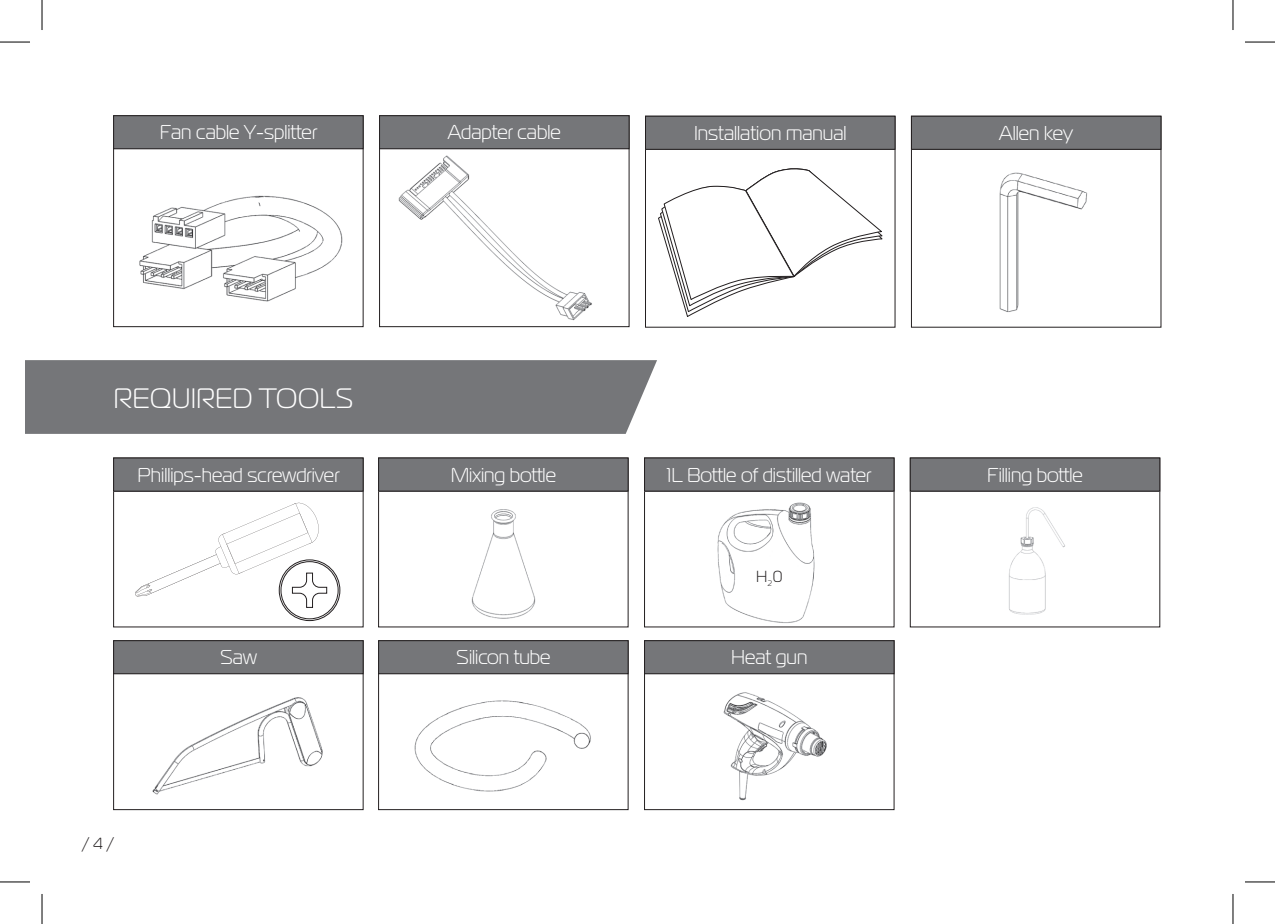
<style>
.page{position:relative;width:1275px;height:924px;background:#fff}
.page>*{position:absolute;margin:0;border:0;box-sizing:border-box;transform-origin:0 0}
.t1{font:28px "Magistral";color:#fff}
.t2{font:20px "Magistral";color:#fff}
.t3{font:16px "Magistral";color:#231f20}
</style>
<div class="page">
<div style="left:25px;top:360px;width:632px;height:73px;background:#757679"></div>
<img style="left:398px;top:155px;width:194px;height:166px">
<img style="left:139px;top:195px;width:204px;height:107px">
<div style="left:113px;top:115px;width:250px;height:212px;border:1px solid #231f20"></div>
<div style="left:379px;top:115px;width:250px;height:212px;border:1px solid #231f20"></div>
<div style="left:114px;top:116px;width:249px;height:33px;background:#757679"></div>
<div style="left:113px;top:115px;width:250px;height:34px;border:1px solid #231f20"></div>
<div style="left:379px;top:116px;width:250px;height:33px;background:#757679"></div>
<div style="left:379px;top:115px;width:250px;height:34px;border:1px solid #231f20"></div>
<div style="left:645px;top:116px;width:250px;height:211px;border:1px solid #231f20"></div>
<div style="left:645px;top:116px;width:250px;height:33px;background:#757679"></div>
<div style="left:645px;top:116px;width:250px;height:33px;border:1px solid #231f20"></div>
<svg style="left:658px;top:168px;width:224px;height:149px"></svg>
<img style="left:471px;top:509px;width:65px;height:110px">
<div style="left:910px;top:458px;width:249px;height:33px;background:#757679"></div>
<div style="left:910px;top:457px;width:250px;height:34px;border:1px solid #231f20"></div>
<img style="left:1009px;top:507px;width:56px;height:108px">
<img style="left:717px;top:502px;width:98px;height:121px">
<div style="left:644px;top:458px;width:250px;height:33px;background:#757679"></div>
<div style="left:644px;top:457px;width:250px;height:34px;border:1px solid #231f20"></div>
<svg style="left:135px;top:502px;width:205px;height:118px"></svg>
<div style="left:114px;top:458px;width:249px;height:33px;background:#757679"></div>
<div style="left:113px;top:457px;width:250px;height:34px;border:1px solid #231f20"></div>
<div style="left:378px;top:458px;width:250px;height:33px;background:#757679"></div>
<div style="left:378px;top:457px;width:250px;height:34px;border:1px solid #231f20"></div>
<img style="left:999px;top:172px;width:89px;height:140px">
<div style="left:911px;top:116px;width:250px;height:211px;border:1px solid #231f20"></div>
<div style="left:911px;top:116px;width:250px;height:33px;background:#757679"></div>
<div style="left:911px;top:116px;width:250px;height:33px;border:1px solid #231f20"></div>
<div style="left:114px;top:640px;width:249px;height:33px;background:#757679"></div>
<div style="left:113px;top:640px;width:250px;height:33px;border:1px solid #231f20"></div>
<div style="left:378px;top:640px;width:250px;height:33px;background:#757679"></div>
<div style="left:378px;top:640px;width:250px;height:33px;border:1px solid #231f20"></div>
<div style="left:644px;top:640px;width:250px;height:33px;background:#757679"></div>
<div style="left:644px;top:640px;width:250px;height:33px;border:1px solid #231f20"></div>
<img style="left:152px;top:697px;width:171px;height:98px">
<img style="left:414px;top:700px;width:177px;height:92px">
<img style="left:723px;top:692px;width:104px;height:109px">
<hr style="left:0;top:42px;width:30px;height:1px;background:#000">
<hr style="left:1245px;top:42px;width:30px;height:1px;background:#000">
<hr style="left:0;top:881px;width:30px;height:1px;background:#000">
<hr style="left:1245px;top:881px;width:30px;height:1px;background:#000">
<hr style="left:42px;top:0;width:1px;height:30px;background:#000">
<hr style="left:42px;top:893px;width:1px;height:30px;background:#000">
<hr style="left:1232px;top:0;width:1px;height:30px;background:#000">
<hr style="left:1232px;top:893px;width:1px;height:30px;background:#000">
<p class="t2" style="left:160px;top:120px;width:159px">Fan cable Y-splitter</p>
<p class="t2" style="left:448px;top:120px;width:114px">Adapter cable</p>
<p class="t2" style="left:694px;top:121px;width:154px">Installation manual</p>
<h1 class="t1" style="left:113px;top:381px;width:242px">REQUIRED TOOLS</h1>
<p class="t2" style="left:999px;top:121px;width:75px">Allen key</p>
<p class="t2" style="left:137px;top:462px;width:203px">Phillips-head screwdriver</p>
<p class="t2" style="left:451px;top:462px;width:107px">Mixing bottle</p>
<p class="t2" style="left:667px;top:462px;width:205px">1L Bottle of distilled water</p>
<p class="t2" style="left:987px;top:462px;width:97px">Filling bottle</p>
<p class="t3" style="left:756px;top:566px;width:28px">H<sub>2</sub>0</p>
<p class="t3" style="left:82px;top:833px;width:34px">/ 4 /</p>
<p class="t2" style="left:220px;top:645px;width:38px">Saw</p>
<p class="t2" style="left:456px;top:645px;width:96px">Silicon tube</p>
<p class="t2" style="left:731px;top:645px;width:78px">Heat gun</p>
</div>
